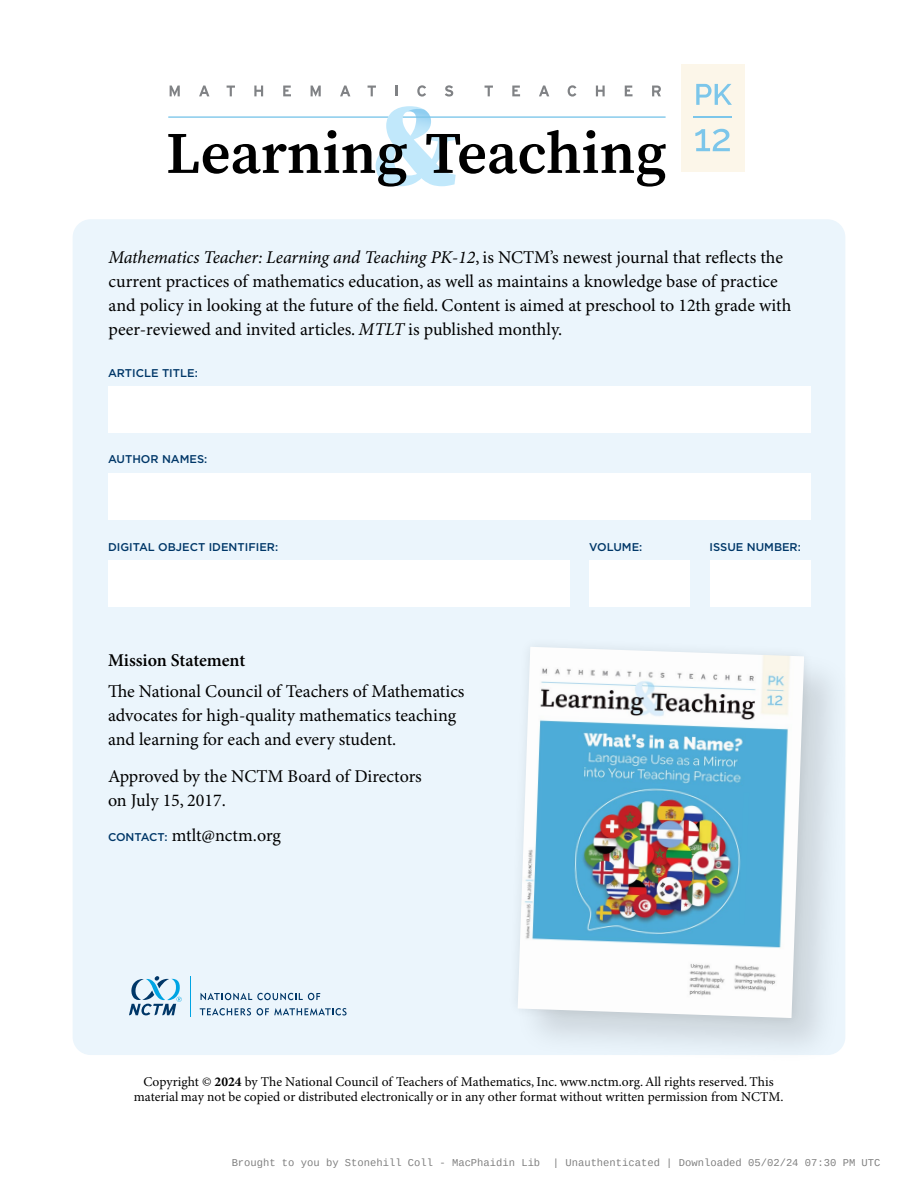
<style>
.page{position:relative;width:918px;height:1188px;background:#fff}
.page>*{position:absolute;margin:0;border:0;box-sizing:border-box;transform-origin:0 0}
.t1{font:18px/24px "Minion Pro";color:#000}
.t2{font:600 18px "Minion Pro";letter-spacing:-.005em;color:#000}
.t3{font:13.5px/15.5px "Minion Pro";color:#000;text-align:center}
.t4{font:500 11.25px "Gotham";color:#003768}
.t5{font:10.5px "Liberation Mono";color:rgb(0 0 0/.5)}
.s1{font-style:italic}
.s2{font-family:"Gotham";font-weight:500;font-size:11.25px;color:#003768}
.s3{font-weight:700}
</style>
<div class="page">
<div style="left:73px;top:219px;width:772px;height:836px;background:#ebf5fc;border-radius:18px"></div>
<div style="left:108px;top:386px;width:703px;height:47px;background:#fff"></div>
<div style="left:108px;top:473px;width:703px;height:46px;background:#fff"></div>
<div style="left:108px;top:560px;width:461px;height:46px;background:#fff"></div>
<div style="left:589px;top:560px;width:101px;height:46px;background:#fff"></div>
<div style="left:710px;top:560px;width:101px;height:46px;background:#fff"></div>
<svg style="left:170px;top:86px;width:10px;height:11px"></svg>
<svg style="left:199px;top:86px;width:10px;height:10px"></svg>
<svg style="left:227px;top:86px;width:8px;height:10px"></svg>
<svg style="left:254px;top:86px;width:9px;height:10px"></svg>
<svg style="left:283px;top:86px;width:8px;height:10px"></svg>
<svg style="left:311px;top:86px;width:10px;height:11px"></svg>
<svg style="left:340px;top:86px;width:10px;height:10px"></svg>
<svg style="left:368px;top:86px;width:8px;height:10px"></svg>
<svg style="left:395px;top:86px;width:3px;height:10px"></svg>
<svg style="left:417px;top:85px;width:9px;height:12px"></svg>
<svg style="left:445px;top:85px;width:8px;height:12px"></svg>
<svg style="left:485px;top:86px;width:8px;height:10px"></svg>
<svg style="left:512px;top:86px;width:8px;height:10px"></svg>
<svg style="left:539px;top:86px;width:10px;height:10px"></svg>
<svg style="left:568px;top:85px;width:8px;height:12px"></svg>
<svg style="left:596px;top:86px;width:9px;height:10px"></svg>
<svg style="left:625px;top:86px;width:8px;height:10px"></svg>
<svg style="left:652px;top:86px;width:9px;height:10px"></svg>
<div style="left:681px;top:64px;width:63px;height:107px;background:#fcf6e9"></div>
<svg style="left:696px;top:84px;width:36px;height:21px"></svg>
<svg style="left:695px;top:129px;width:35px;height:22px"></svg>
<svg style="left:168px;top:106px;width:498px;height:81px"></svg>
<hr style="left:694px;top:116px;width:38px;height:2px;background:#7cc6ea">
<div style="left:514px;top:643px;width:338px;height:423px;background:#000;opacity:.13"></div>
<svg style="left:514px;top:643px;width:302px;height:387px;fill:#d4dde4"></svg>
<img style="left:518px;top:647px;width:286px;height:371px">
<svg style="left:129px;top:976px;width:53px;height:39px"></svg>
<hr style="left:190px;top:976px;width:1px;height:40px;background:#00a4e3">
<svg style="left:201px;top:993px;width:119px;height:7px"></svg>
<svg style="left:200px;top:1008px;width:51px;height:8px"></svg>
<svg style="left:257px;top:1008px;width:90px;height:8px"></svg>
<p class="t1" style="left:109px;top:246px;width:684px"><span class="s1">Mathematics Teacher: Learning and Teaching PK-12</span>, is NCTM’s newest journal that reflects the current practices of mathematics education, as well as maintains a knowledge base of practice and policy in looking at the future of the field. Content is aimed at preschool to 12th grade with peer-reviewed and invited articles. <span class="s1">MTLT</span> is published monthly.</p>
<p class="t4" style="left:108px;top:366px;width:91px">ARTICLE TITLE:</p>
<p class="t4" style="left:108px;top:452px;width:101px">AUTHOR NAMES:</p>
<p class="t4" style="left:108px;top:540px;width:172px">DIGITAL OBJECT IDENTIFIER:</p>
<p class="t4" style="left:589px;top:540px;width:55px">VOLUME:</p>
<p class="t4" style="left:710px;top:540px;width:93px">ISSUE NUMBER:</p>
<p class="t2" style="left:108px;top:650px;width:139px">Mission Statement</p>
<p class="t1" style="left:108px;top:680px;width:358px">The National Council of Teachers of Mathematics advocates for high-quality mathematics teaching and learning for each and every student.</p>
<p class="t1" style="left:108px;top:765px;width:315px">Approved by the NCTM Board of Directors on July 15, 2017.</p>
<p class="t1" style="left:108px;top:824px;width:174px"><span class="s2">CONTACT:</span> mtlt@nctm.org</p>
<p class="t3" style="left:134px;top:1074px;width:651px">Copyright © <span class="s3">2024</span> by The National Council of Teachers of Mathematics, Inc. www.nctm.org. All rights reserved. This material may not be copied or distributed electronically or in any other format without written permission from NCTM.</p>
<p class="t5" style="left:232px;top:1157px;width:650px">Brought to you by Stonehill Coll - MacPhaidin Lib | Unauthenticated | Downloaded 05/02/24 07:30 PM UTC</p>
</div>
